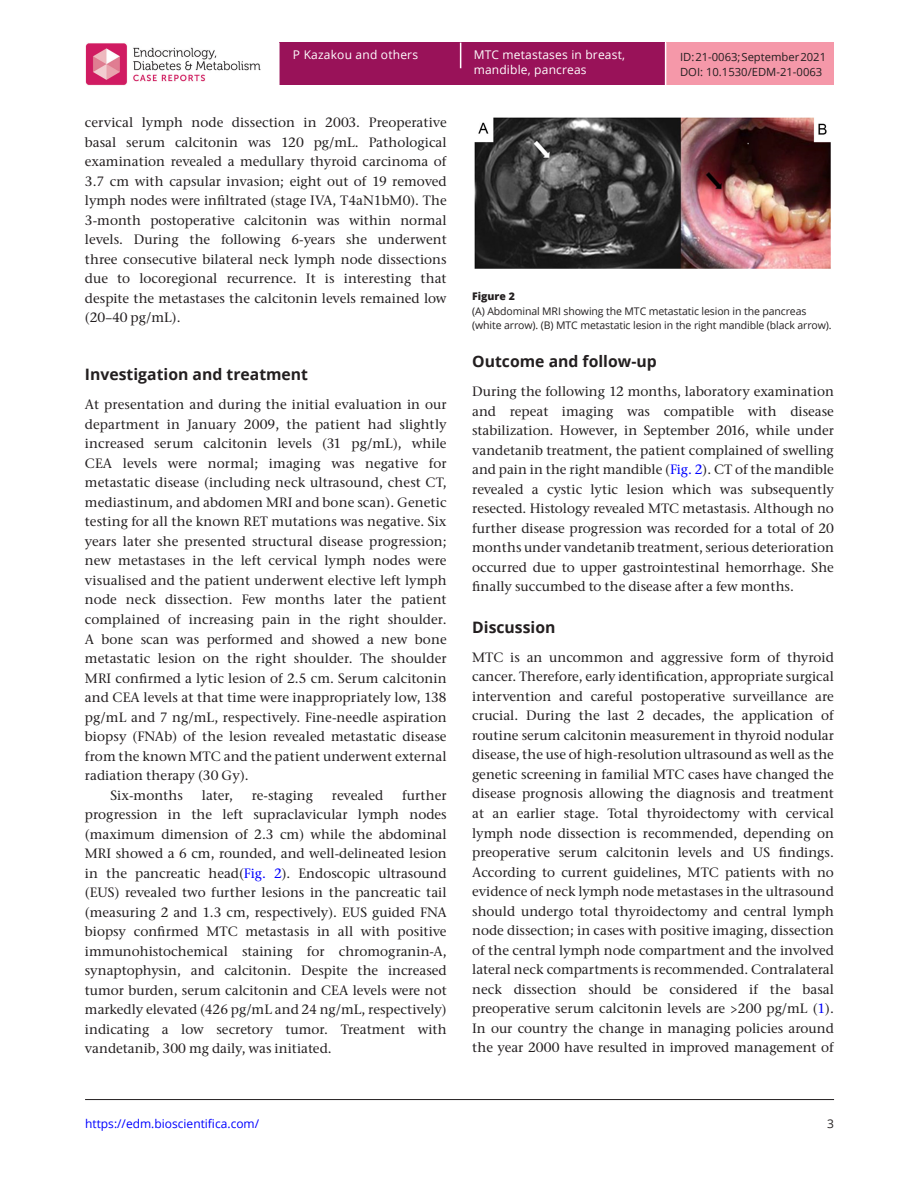
<style>
.page{position:relative;width:919px;height:1187px;background:#fff}
.page>*{position:absolute;margin:0;border:0;box-sizing:border-box;transform-origin:0 0}
.t1{font:700 15.75px "Open Sans";color:#231f20}
.TXT{font:500 13.5px/19.5px "Stone Serif ITC Pro";color:#231f20;text-align:justify}
.TXI{font:500 13.5px/19.5px "Stone Serif ITC Pro";color:#231f20;text-align:justify}
.t2{font:12px/14.7px "Open Sans";letter-spacing:.015em;color:#fff}
.t3{font:12px "Open Sans";color:#00f}
.t4{font:12px "Open Sans";color:#231f20}
.t5{font:11.25px/14.5px "Open Sans";color:#231f20}
.FC{font:10.5px/14.7px "Open Sans";letter-spacing:-.01em;color:#231f20}
.FC-2{font:800 10.5px "Open Sans";color:#231f20}
.s1{color:#00f}
</style>
<div class="page">
<div style="left:279px;top:43px;width:385px;height:42px;background:#991259"></div>
<div style="left:666px;top:43px;width:167px;height:42px;background:#f598a9"></div>
<svg style="left:460px;top:43px;width:1px;height:25px"></svg>
<img style="left:85px;top:43px;width:176px;height:42px">
<hr style="left:85px;top:1099px;width:749px;height:1px;background:#231f20">
<img style="left:474px;top:117px;width:357px;height:152px">
<p class="t2" style="left:293px;top:47px;width:127px">P Kazakou and others</p>
<p class="t5" style="left:680px;top:50px;width:147px">ID: 21-0063; September 2021<br>DOI: 10.1530/EDM-21-0063</p>
<p class="t2" style="left:473px;top:47px;width:153px">MTC metastases in breast, mandible, pancreas</p>
<p class="TXT" style="left:85px;top:113px;width:363px">cervical lymph node dissection in 2003. Preoperative basal serum calcitonin was 120 pg/mL. Pathological examination revealed a medullary thyroid carcinoma of 3.7 cm with capsular invasion; eight out of 19 removed lymph nodes were infiltrated (stage IVA, T4aN1bM0). The 3-month postoperative calcitonin was within normal levels. During the following 6-years she underwent three consecutive bilateral neck lymph node dissections due to locoregional recurrence. It is interesting that despite the metastases the calcitonin levels remained low (20–40 pg/mL).</p>
<h1 class="t1" style="left:85px;top:363px;width:225px">Investigation and treatment</h1>
<p class="TXT" style="left:85px;top:395px;width:363px">At presentation and during the initial evaluation in our department in January 2009, the patient had slightly increased serum calcitonin levels (31 pg/mL), while CEA levels were normal; imaging was negative for metastatic disease (including neck ultrasound, chest CT, mediastinum, and abdomen MRI and bone scan). Genetic testing for all the known RET mutations was negative. Six years later she presented structural disease progression; new metastases in the left cervical lymph nodes were visualised and the patient underwent elective left lymph node neck dissection. Few months later the patient complained of increasing pain in the right shoulder.<br>A bone scan was performed and showed a new bone metastatic lesion on the right shoulder. The shoulder MRI confirmed a lytic lesion of 2.5 cm. Serum calcitonin and CEA levels at that time were inappropriately low, 138 pg/mL and 7 ng/mL, respectively. Fine-needle aspiration biopsy (FNAb) of the lesion revealed metastatic disease from the known MTC and the patient underwent external radiation therapy (30 Gy).</p>
<p class="TXI" style="left:110px;top:785px;width:74px">Six-months</p>
<p class="TXI" style="left:202px;top:785px;width:33px">later,</p>
<p class="TXI" style="left:252px;top:785px;width:63px">re-staging</p>
<p class="TXI" style="left:332px;top:785px;width:53px">revealed</p>
<p class="TXI" style="left:85px;top:785px;width:363px;text-indent:317px">further progression in the left supraclavicular lymph nodes (maximum dimension of 2.3 cm) while the abdominal MRI showed a 6 cm, rounded, and well-delineated lesion in the pancreatic head(<span class="s1">Fig. 2</span>). Endoscopic ultrasound (EUS) revealed two further lesions in the pancreatic tail (measuring 2 and 1.3 cm, respectively). EUS guided FNA biopsy confirmed MTC metastasis in all with positive immunohistochemical staining for chromogranin-A, synaptophysin, and calcitonin. Despite the increased tumor burden, serum calcitonin and CEA levels were not markedly elevated (426 pg/mL and 24 ng/mL, respectively) indicating a low secretory tumor. Treatment with vandetanib, 300 mg daily, was initiated.</p>
<p class="FC-2" style="left:472px;top:288px;width:44px">Figure 2</p>
<p class="FC" style="left:472px;top:303px;width:361px">(A) Abdominal MRI showing the MTC metastatic lesion in the pancreas (white arrow). (B) MTC metastatic lesion in the right mandible (black arrow).</p>
<h1 class="t1" style="left:472px;top:350px;width:186px">Outcome and follow-up</h1>
<p class="TXT" style="left:472px;top:382px;width:363px">During the following 12 months, laboratory examination and repeat imaging was compatible with disease stabilization. However, in September 2016, while under vandetanib treatment, the patient complained of swelling and pain in the right mandible (<span class="s1">Fig. 2</span>). CT of the mandible revealed a cystic lytic lesion which was subsequently resected. Histology revealed MTC metastasis. Although no further disease progression was recorded for a total of 20 months under vandetanib treatment, serious deterioration occurred due to upper gastrointestinal hemorrhage. She finally succumbed to the disease after a few months.</p>
<h1 class="t1" style="left:472px;top:615px;width:85px">Discussion</h1>
<p class="TXT" style="left:472px;top:647px;width:363px">MTC is an uncommon and aggressive form of thyroid cancer. Therefore, early identification, appropriate surgical intervention and careful postoperative surveillance are crucial. During the last 2 decades, the application of routine serum calcitonin measurement in thyroid nodular disease, the use of high-resolution ultrasound as well as the genetic screening in familial MTC cases have changed the disease prognosis allowing the diagnosis and treatment at an earlier stage. Total thyroidectomy with cervical lymph node dissection is recommended, depending on preoperative serum calcitonin levels and US findings.<br>According to current guidelines, MTC patients with no evidence of neck lymph node metastases in the ultrasound should undergo total thyroidectomy and central lymph node dissection; in cases with positive imaging, dissection of the central lymph node compartment and the involved lateral neck compartments is recommended. Contralateral neck dissection should be considered if the basal preoperative serum calcitonin levels are &gt;200 pg/mL (<span class="s1">1</span>).<br>In our country the change in managing policies around the year 2000 have resulted in improved management of</p>
<p class="t3" style="left:85px;top:1115px;width:176px">https://edm.bioscientifica.com/</p>
<p class="t4" style="left:827px;top:1115px;width:8px">3</p>
</div>
